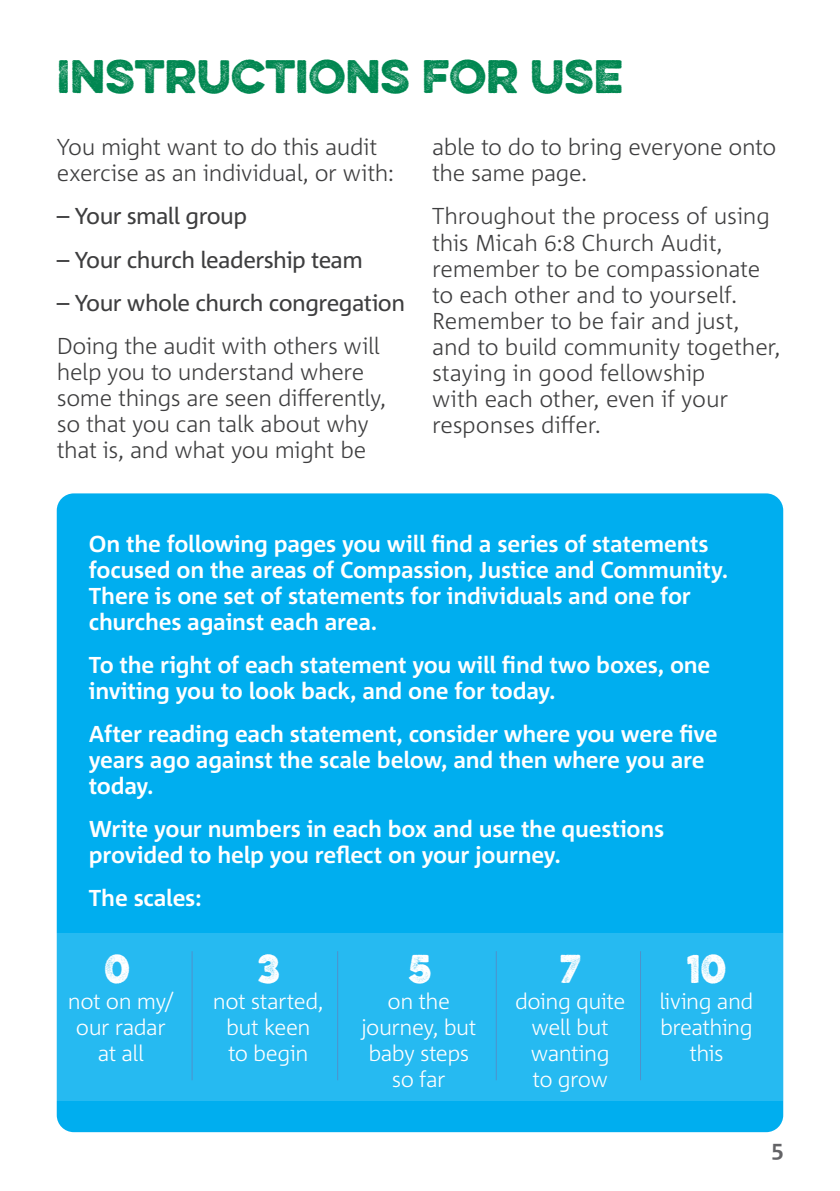
<style>
.page{position:relative;width:840px;height:1191px;background:#fff}
.page>*{position:absolute;margin:0;border:0;box-sizing:border-box;transform-origin:0 0}
.Heading_One{font:42px "Eveleth Dot";color:#008751}
.body-11_5_13{font:36px "Eveleth Dot";color:#fff}
.body-11_5_13-2{font:700 23px/26px "Corpid C1";letter-spacing:-.01em;color:#fff}
.body-11_5_13-3{font:300 23px/26px "Corpid C1";letter-spacing:-.01em;color:#3e3e3f}
.body-11_5_13-4{font:23px "Corpid C1";letter-spacing:-.025em;color:#3e3e3f}
.t1{font:700 22.4px "Corpid C1";color:#636366}
.body-11_5_13-5{font:300 22px/26px "Corpid C1";letter-spacing:-.025em;color:#fff;text-align:center}
</style>
<div class="page">
<div style="left:57px;top:493px;width:725px;height:639px;background:#00aeef;border-radius:17px"></div>
<div style="left:57px;top:933px;width:725px;height:167px;background:#26baf1"></div>
<p class="Heading_One" style="left:57px;top:44px;width:567px">INSTRUCTIONS FOR USE</p>
<p class="body-11_5_13-3" style="left:57px;top:134px;width:339px">You might want to do this audit exercise as an individual, or with:</p>
<p class="body-11_5_13-4" style="left:57px;top:202px;width:192px">– Your small group</p>
<p class="body-11_5_13-4" style="left:57px;top:245px;width:307px">– Your church leadership team</p>
<p class="body-11_5_13-4" style="left:57px;top:288px;width:350px">– Your whole church congregation</p>
<p class="body-11_5_13-3" style="left:57px;top:332px;width:331px">Doing the audit with others will help you to understand where some things are seen differently, so that you can talk about why that is, and what you might be</p>
<p class="body-11_5_13-3" style="left:432px;top:134px;width:345px">able to do to bring everyone onto the same page.</p>
<p class="body-11_5_13-3" style="left:432px;top:203px;width:350px">Throughout the process of using this Micah 6:8 Church Audit, remember to be compassionate to each other and to yourself.<br>Remember to be fair and just, and to build community together, staying in good fellowship<br>with each other, even if your responses differ.</p>
<p class="body-11_5_13-2" style="left:89px;top:530px;width:640px">On the following pages you will find a series of statements focused on the areas of Compassion, Justice and Community.<br>There is one set of statements for individuals and one for churches against each area.</p>
<p class="body-11_5_13-2" style="left:89px;top:651px;width:622px">To the right of each statement you will find two boxes, one inviting you to look back, and one for today.</p>
<p class="body-11_5_13-2" style="left:89px;top:720px;width:630px">After reading each statement, consider where you were five years ago against the scale below, and then where you are today.</p>
<p class="body-11_5_13-2" style="left:89px;top:815px;width:576px">Write your numbers in each box and use the questions provided to help you reflect on your journey.</p>
<p class="body-11_5_13-2" style="left:89px;top:884px;width:114px">The scales:</p>
<p class="body-11_5_13" style="left:104px;top:940px;width:27px">0</p>
<p class="body-11_5_13-5" style="left:68px;top:987px;width:107px">not on my/ our radar at all</p>
<p class="body-11_5_13" style="left:257px;top:940px;width:24px">3</p>
<p class="body-11_5_13-5" style="left:213px;top:987px;width:112px">not started, but keen<br>to begin</p>
<p class="body-11_5_13" style="left:408px;top:940px;width:25px">5</p>
<p class="body-11_5_13-5" style="left:361px;top:987px;width:117px">on the journey, but baby steps so far</p>
<p class="body-11_5_13" style="left:559px;top:940px;width:22px">7</p>
<p class="body-11_5_13-5" style="left:514px;top:987px;width:112px">doing quite well but wanting<br>to grow</p>
<p class="body-11_5_13" style="left:686px;top:940px;width:41px">10</p>
<p class="body-11_5_13-5" style="left:659px;top:987px;width:96px">living and breathing this</p>
<p class="t1" style="left:771px;top:1135px;width:14px">5</p>
</div>
